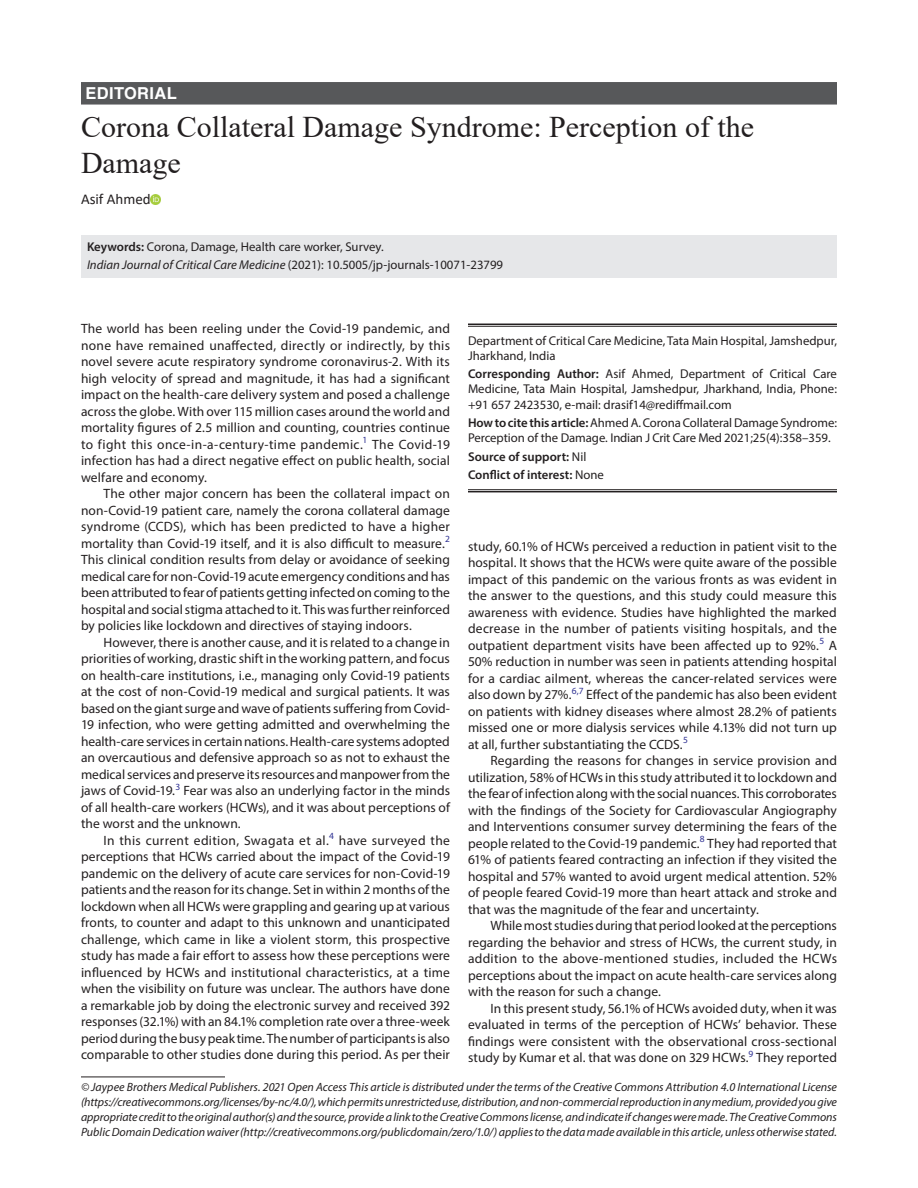
<style>
.page{position:relative;width:918px;height:1188px;background:#fff}
.page>*{position:absolute;margin:0;border:0;box-sizing:border-box;transform-origin:0 0}
.t1{font:30px/36px "Times New Roman";color:#231f20}
.IJCCM-ART{font:700 16.5px "Helvetica LT Std";letter-spacing:.025em;color:#fff}
.AuthorName{font:15px "Calibri";color:#231f20}
.Para-Indent{font:13.5px/16.5px "Myriad Pro";letter-spacing:.005em;color:#231f20;text-align:justify}
.Para-NoIndent{font:13.5px/16.5px "Myriad Pro";letter-spacing:.01em;color:#231f20;text-align:justify}
.Corollary-Para{font:12.75px/15.3px "Myriad Pro";letter-spacing:-.005em;color:#231f20;text-align:justify}
.Affiliation-first{font:12.75px/15.3px "Myriad Pro";color:#231f20}
.JT_DOI{font:12.75px "Myriad Pro";color:#231f20}
.Keywords{font:12.75px "Myriad Pro";color:#231f20}
.Corollary-Para-2{font:600 12.75px "Myriad Pro";color:#231f20}
.FootNote{font:italic 12px/15px "Myriad Pro";color:#231f20;text-align:justify}
.s1{font-weight:600}
.s2{font-style:italic}
.s3{font-weight:400}
</style>
<div class="page">
<div style="left:81px;top:82px;width:756px;height:23px;background:#57585a"></div>
<div style="left:81px;top:235px;width:756px;height:25px;background:#e6e7e9"></div>
<div style="left:81px;top:253px;width:756px;height:25px;background:#e6e7e9"></div>
<svg style="left:151px;top:195px;width:9px;height:9px"></svg>
<hr style="left:468px;top:324px;width:369px;height:1px;background:#231f20">
<hr style="left:468px;top:326px;width:369px;height:1px;background:#231f20">
<hr style="left:468px;top:489px;width:369px;height:1px;background:#231f20">
<hr style="left:468px;top:491px;width:369px;height:1px;background:#231f20">
<hr style="left:81px;top:1077px;width:144px;height:1px;background:#231f20">
<p class="IJCCM-ART" style="left:86px;top:83px;width:93px">EDITORIAL</p>
<p class="t1" style="left:81px;top:108px;width:675px">Corona Collateral Damage Syndrome: Perception of the<br>Damage</p>
<p class="AuthorName" style="left:81px;top:189px;width:71px">Asif Ahmed</p>
<p class="Keywords" style="left:87px;top:239px;width:298px"><span class="s1">Keywords:</span> Corona, Damage, Health care worker, Survey.</p>
<p class="JT_DOI" style="left:87px;top:257px;width:418px"><span class="s2">Indian Journal of Critical Care Medicine</span> (2021): 10.5005/jp-journals-10071-23799</p>
<p class="Para-NoIndent" style="left:81px;top:320px;width:371px">The world has been reeling under the Covid-19 pandemic, and none have remained unaffected, directly or indirectly, by this novel severe acute respiratory syndrome coronavirus-2. With its high velocity of spread and magnitude, it has had a significant impact on the health-care delivery system and posed a challenge across the globe. With over 115 million cases around the world and mortality figures of 2.5 million and counting, countries continue to fight this once-in-a-century-time pandemic.<sup>1</sup> The Covid-19 infection has had a direct negative effect on public health, social welfare and economy.</p>
<p class="Para-Indent" style="left:81px;top:485px;width:371px;text-indent:22px">The other major concern has been the collateral impact on non-Covid-19 patient care, namely the corona collateral damage syndrome (CCDS), which has been predicted to have a higher mortality than Covid-19 itself, and it is also difficult to measure.<sup>2<br></sup>This clinical condition results from delay or avoidance of seeking medical care for non-Covid-19 acute emergency conditions and has been attributed to fear of patients getting infected on coming to the hospital and social stigma attached to it. This was further reinforced by policies like lockdown and directives of staying indoors.</p>
<p class="Para-Indent" style="left:81px;top:634px;width:371px;text-indent:22px">However, there is another cause, and it is related to a change in priorities of working, drastic shift in the working pattern, and focus on health-care institutions, i.e., managing only Covid-19 patients at the cost of non-Covid-19 medical and surgical patients. It was based on the giant surge and wave of patients suffering from Covid-19 infection, who were getting admitted and overwhelming the health-care services in certain nations. Health-care systems adopted an overcautious and defensive approach so as not to exhaust the medical services and preserve its resources and manpower from the jaws of Covid-19.<sup>3</sup> Fear was also an underlying factor in the minds of all health-care workers (HCWs), and it was about perceptions of the worst and the unknown.</p>
<p class="Para-Indent" style="left:81px;top:832px;width:371px;text-indent:22px">In this current edition, Swagata et al.<sup>4</sup> have surveyed the perceptions that HCWs carried about the impact of the Covid-19 pandemic on the delivery of acute care services for non-Covid-19 patients and the reason for its change. Set in within 2 months of the lockdown when all HCWs were grappling and gearing up at various fronts, to counter and adapt to this unknown and unanticipated challenge, which came in like a violent storm, this prospective study has made a fair effort to assess how these perceptions were influenced by HCWs and institutional characteristics, at a time when the visibility on future was unclear. The authors have done a remarkable job by doing the electronic survey and received 392 responses (32.1%) with an 84.1% completion rate over a three-week period during the busy peak time. The number of participants is also comparable to other studies done during this period. As per their</p>
<p class="Affiliation-first" style="left:468px;top:332px;width:371px">Department of Critical Care Medicine, Tata Main Hospital, Jamshedpur,<br>Jharkhand, India</p>
<p class="Corollary-Para" style="left:468px;top:366px;width:370px"><span class="s1">Corresponding Author:</span> Asif Ahmed, Department of Critical Care Medicine, Tata Main Hospital, Jamshedpur, Jharkhand, India, Phone: +91 657 2423530, e-mail: drasif14@rediffmail.com</p>
<p class="Corollary-Para" style="left:468px;top:415px;width:370px"><span class="s1">How to cite this article:</span> Ahmed A. Corona Collateral Damage Syndrome:<br>Perception of the Damage. Indian J Crit Care Med 2021;25(4):358–359.</p>
<p class="Corollary-Para-2" style="left:468px;top:448px;width:120px">Source of support: <span class="s3">Nil</span></p>
<p class="Corollary-Para-2" style="left:468px;top:467px;width:137px">Conflict of interest: <span class="s3">None</span></p>
<p class="Para-Indent" style="left:468px;top:538px;width:371px">study, 60.1% of HCWs perceived a reduction in patient visit to the hospital. It shows that the HCWs were quite aware of the possible impact of this pandemic on the various fronts as was evident in the answer to the questions, and this study could measure this awareness with evidence. Studies have highlighted the marked decrease in the number of patients visiting hospitals, and the outpatient department visits have been affected up to 92%.<sup>5</sup> A 50% reduction in number was seen in patients attending hospital for a cardiac ailment, whereas the cancer-related services were also down by 27%.<sup>6,7</sup> Effect of the pandemic has also been evident on patients with kidney diseases where almost 28.2% of patients missed one or more dialysis services while 4.13% did not turn up at all, further substantiating the CCDS.<sup>5</sup></p>
<p class="Para-Indent" style="left:468px;top:752px;width:371px;text-indent:22px">Regarding the reasons for changes in service provision and utilization, 58% of HCWs in this study attributed it to lockdown and the fear of infection along with the social nuances. This corroborates with the findings of the Society for Cardiovascular Angiography and Interventions consumer survey determining the fears of the people related to the Covid-19 pandemic.<sup>8</sup> They had reported that 61% of patients feared contracting an infection if they visited the hospital and 57% wanted to avoid urgent medical attention. 52% of people feared Covid-19 more than heart attack and stroke and that was the magnitude of the fear and uncertainty.</p>
<p class="Para-Indent" style="left:468px;top:917px;width:371px;text-indent:22px">While most studies during that period looked at the perceptions regarding the behavior and stress of HCWs, the current study, in addition to the above-mentioned studies, included the HCWs perceptions about the impact on acute health-care services along with the reason for such a change.</p>
<p class="Para-Indent" style="left:468px;top:1000px;width:371px;text-indent:22px">In this present study, 56.1% of HCWs avoided duty, when it was evaluated in terms of the perception of HCWs’ behavior. These findings were consistent with the observational cross-sectional study by Kumar et al. that was done on 329 HCWs.<sup>9</sup> They reported</p>
<p class="FootNote" style="left:81px;top:1079px;width:758px">© Jaypee Brothers Medical Publishers. 2021 Open Access This article is distributed under the terms of the Creative Commons Attribution 4.0 International License (https://creativecommons.org/licenses/by-nc/4.0/), which permits unrestricted use, distribution, and non-commercial reproduction in any medium, provided you give appropriate credit to the original author(s) and the source, provide a link to the Creative Commons license, and indicate if changes were made. The Creative Commons Public Domain Dedication waiver (http://creativecommons.org/publicdomain/zero/1.0/) applies to the data made available in this article, unless otherwise stated.</p>
</div>
